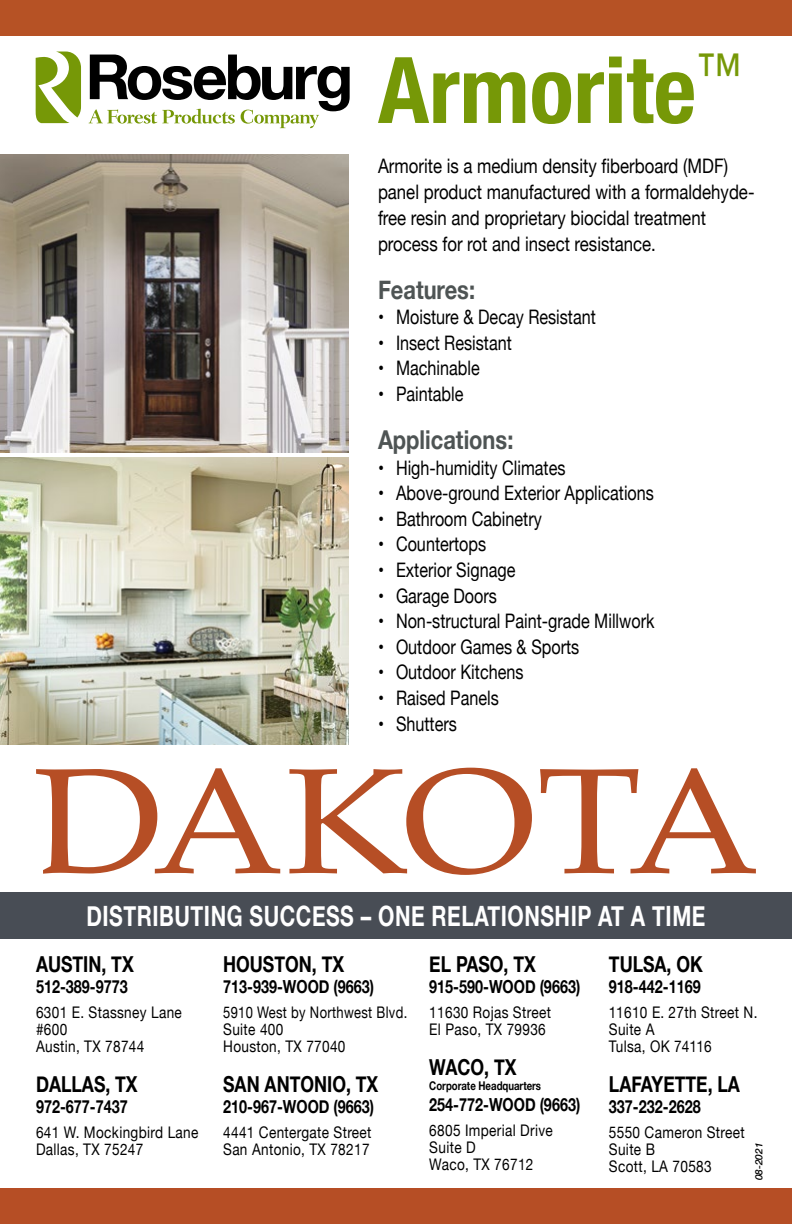
<style>
.page{position:relative;width:792px;height:1224px;background:#fff}
.page>*{position:absolute;margin:0;border:0;box-sizing:border-box;transform-origin:0 0}
.t1{font:700 condensed 92px "Helvetica Neue";color:#769807}
.t2{font:700 28px "Helvetica Neue";letter-spacing:.025em;color:#fff;scale:.75 1}
.t3{font:700 26px "Helvetica Neue";color:#4e5454;scale:.84 1}
.t4{font:700 22px "Helvetica Neue";color:#000;scale:.8 1}
.t5{font:20px "Helvetica Neue";color:#000;scale:.85 1}
.t6{font:20px/26px "Helvetica Neue";color:#000;scale:.84 1}
.t7{font:700 18px "Helvetica Neue";color:#000;scale:.8 1}
.t8{font:16px/17px "Helvetica Neue";letter-spacing:.025em;color:#000;scale:.85 1}
.t9{font:16px/17px "Helvetica Neue";letter-spacing:.025em;color:#000;scale:.81 1}
.t10{font:700 12px "Helvetica Neue";color:#000;scale:.8 1}
.t11{font:italic 500 10px "Helvetica Neue";color:#000}
</style>
<div class="page">
<div style="left:0;top:0;width:792px;height:36px;background:#b65225"></div>
<div style="left:0;top:1188px;width:792px;height:36px;background:#b64e25"></div>
<div style="left:0;top:893px;width:792px;height:46px;background:#484d55"></div>
<svg style="left:36px;top:768px;width:244px;height:106px"></svg>
<svg style="left:289px;top:768px;width:243px;height:107px"></svg>
<svg style="left:540px;top:768px;width:216px;height:105px"></svg>
<img style="left:0;top:458px;width:349px;height:286px">
<svg style="left:36px;top:52px;width:45px;height:71px"></svg>
<svg style="left:89px;top:55px;width:261px;height:73px"></svg>
<img style="left:0;top:154px;width:349px;height:298px">
<h1 class="t1" style="left:378px;top:14px;width:365px">Armorite<sup>™</sup></h1>
<p class="t6" style="left:378px;top:154px;width:450px">Armorite is a medium density fiberboard (MDF) panel product manufactured with a formaldehyde&shy;free resin and proprietary biocidal treatment process for rot and insect resistance.</p>
<h3 class="t3" style="left:378px;top:269px;width:117px">Features:</h3>
<p class="t5" style="left:378px;top:303px;width:258px">• Moisture &amp; Decay Resistant</p>
<p class="t5" style="left:378px;top:328px;width:159px">• Insect Resistant</p>
<p class="t5" style="left:378px;top:354px;width:121px">• Machinable</p>
<p class="t5" style="left:378px;top:380px;width:102px">• Paintable</p>
<h3 class="t3" style="left:378px;top:419px;width:163px">Applications:</h3>
<p class="t5" style="left:378px;top:453px;width:222px">• High-humidity Climates</p>
<p class="t5" style="left:378px;top:479px;width:326px">• Above-ground Exterior Applications</p>
<p class="t5" style="left:378px;top:504px;width:194px">• Bathroom Cabinetry</p>
<p class="t5" style="left:378px;top:530px;width:129px">• Countertops</p>
<p class="t5" style="left:378px;top:556px;width:163px">• Exterior Signage</p>
<p class="t5" style="left:378px;top:581px;width:142px">• Garage Doors</p>
<p class="t5" style="left:378px;top:607px;width:327px">• Non-structural Paint-grade Millwork</p>
<p class="t5" style="left:378px;top:632px;width:238px">• Outdoor Games &amp; Sports</p>
<p class="t5" style="left:378px;top:658px;width:173px">• Outdoor Kitchens</p>
<p class="t5" style="left:378px;top:684px;width:144px">• Raised Panels</p>
<p class="t5" style="left:378px;top:709px;width:94px">• Shutters</p>
<h2 class="t2" style="left:86px;top:894px;width:827px">DISTRIBUTING SUCCESS – ONE RELATIONSHIP AT A TIME</h2>
<p class="t4" style="left:36px;top:946px;width:124px">AUSTIN, TX</p>
<p class="t7" style="left:36px;top:972px;width:116px">512-389-9773</p>
<p class="t8" style="left:36px;top:1005px;width:173px">6301 E. Stassney Lane #600<br>Austin, TX 78744</p>
<p class="t4" style="left:36px;top:1067px;width:129px">DALLAS, TX</p>
<p class="t7" style="left:36px;top:1092px;width:116px">972-677-7437</p>
<p class="t8" style="left:36px;top:1125px;width:193px">641 W. Mockingbird Lane<br>Dallas, TX 75247</p>
<p class="t4" style="left:223px;top:946px;width:153px">HOUSTON, TX</p>
<p class="t7" style="left:223px;top:972px;width:190px">713-939-WOOD (9663)</p>
<p class="t9" style="left:223px;top:1005px;width:229px">5910 West by Northwest Blvd.<br>Suite 400<br>Houston, TX 77040</p>
<p class="t4" style="left:223px;top:1067px;width:195px">SAN ANTONIO, TX</p>
<p class="t7" style="left:223px;top:1092px;width:190px">210-967-WOOD (9663)</p>
<p class="t8" style="left:223px;top:1125px;width:176px">4441 Centergate Street<br>San Antonio, TX 78217</p>
<p class="t4" style="left:429px;top:946px;width:135px">EL PASO, TX</p>
<p class="t7" style="left:429px;top:972px;width:190px">915-590-WOOD (9663)</p>
<p class="t8" style="left:429px;top:1005px;width:145px">11630 Rojas Street<br>El Paso, TX 79936</p>
<p class="t4" style="left:429px;top:1050px;width:111px">WACO, TX</p>
<p class="t10" style="left:429px;top:1076px;width:141px">Corporate Headquarters</p>
<p class="t7" style="left:429px;top:1090px;width:190px">254-772-WOOD (9663)</p>
<p class="t8" style="left:429px;top:1123px;width:147px">6805 Imperial Drive<br>Suite D<br>Waco, TX 76712</p>
<p class="t4" style="left:609px;top:946px;width:119px">TULSA, OK</p>
<p class="t7" style="left:609px;top:972px;width:116px">918-442-1169</p>
<p class="t8" style="left:609px;top:1005px;width:176px">11610 E. 27th Street N.<br>Suite A<br>Tulsa, OK 74116</p>
<p class="t4" style="left:609px;top:1067px;width:165px">LAFAYETTE, LA</p>
<p class="t7" style="left:609px;top:1092px;width:116px">337-232-2628</p>
<p class="t8" style="left:609px;top:1125px;width:161px">5550 Cameron Street<br>Suite B<br>Scott, LA 70583</p>
<p class="t11" style="left:750px;top:1180px;width:39px;rotate:-90deg">08-2021</p>
</div>
